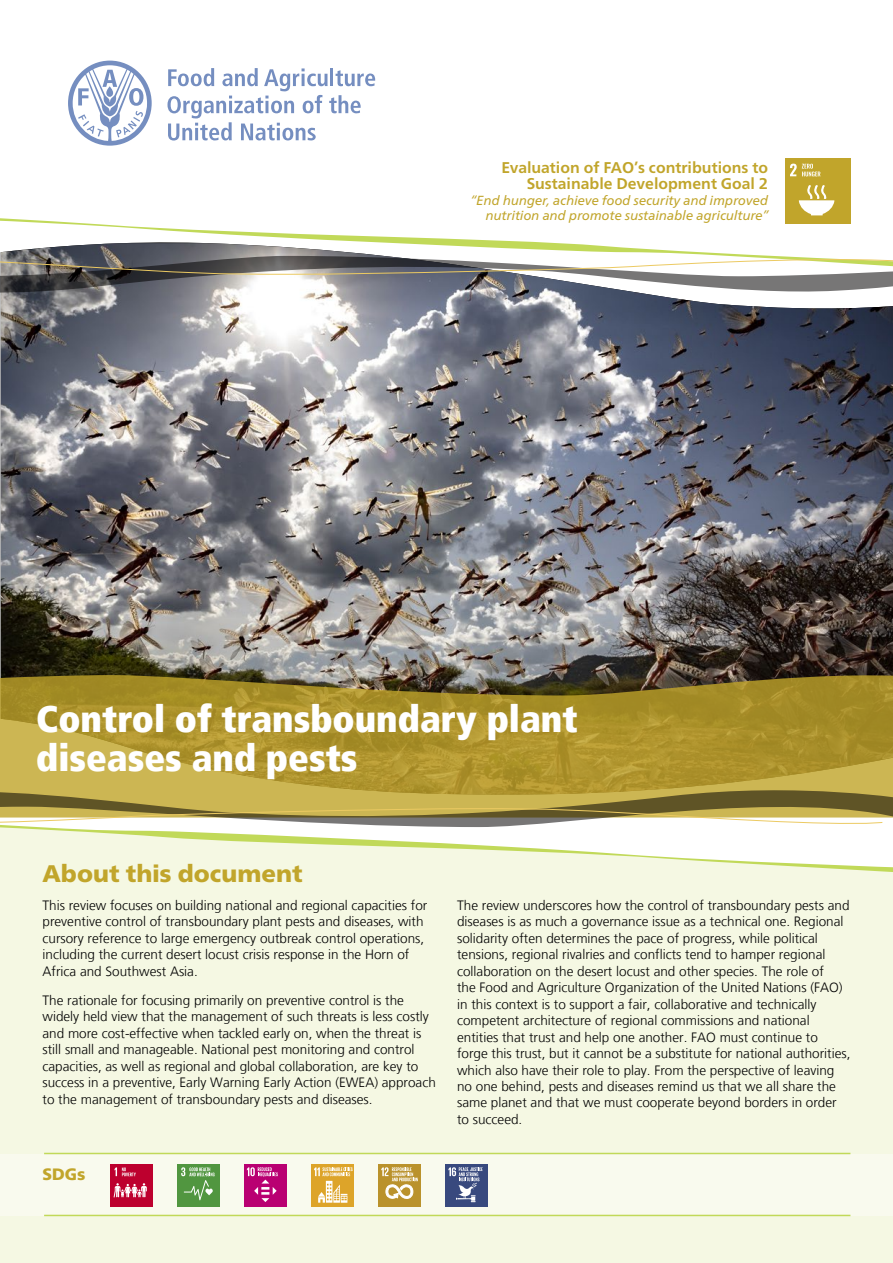
<style>
.page{position:relative;width:893px;height:1263px;background:#fff}
.page>*{position:absolute;margin:0;border:0;box-sizing:border-box;transform-origin:0 0}
.t1{font:900 condensed 37.5px/39px "Frutiger LT";color:#fff}
.t2{font:900 24px "Frutiger Neue LTCYR";color:#c1a52b}
.t3{font:900 16.5px "Frutiger Neue LTCYR";color:#c1a52b}
.t4{font:700 15.6px/15.6px "Frutiger Neue LTCYR";color:#c1a52b;text-align:right}
.t5{font:300 13.5px/16.5px "Frutiger LT";color:#000}
.t6{font:italic 13.2px/15.8px "Frutiger Neue LTCYR";color:#c1a52b;text-align:right}
</style>
<div class="page">
<div style="left:0;top:872px;width:893px;height:391px;background:#f5f8e3"></div>
<div style="left:0;top:1153px;width:893px;height:62px;background:#f9faee"></div>
<img style="left:1px;top:302px;width:892px;height:369px">
<svg style="left:68px;top:61px;width:84px;height:85px"></svg>
<svg style="left:167px;top:68px;width:208px;height:73px"></svg>
<svg style="left:0;top:210px;width:851px;height:44px"></svg>
<svg style="left:0;top:254px;width:893px;height:48px"></svg>
<hr style="left:44px;top:1215px;width:806px;height:1px;background:#c1d959">
<hr style="left:44px;top:1153px;width:806px;height:1px;background:#c1d959">
<svg style="left:0;top:671px;width:893px;height:110px;background:#a38c30"></svg>
<svg style="left:0;top:829px;width:893px;height:43px;fill:#f5f8e3"></svg>
<svg style="left:0;top:781px;width:893px;height:48px"></svg>
<div style="left:785px;top:158px;width:65px;height:66px;background:#c1a52b"></div>
<svg style="left:790px;top:164px;width:30px;height:12px"></svg>
<svg style="left:799px;top:185px;width:35px;height:30px"></svg>
<div style="left:110px;top:1164px;width:43px;height:43px;background:#bd002e"></div>
<svg style="left:114px;top:1183px;width:33px;height:15px"></svg>
<svg style="left:115px;top:1167px;width:21px;height:9px"></svg>
<div style="left:177px;top:1164px;width:43px;height:43px;background:#519640"></div>
<svg style="left:181px;top:1167px;width:33px;height:33px"></svg>
<div style="left:378px;top:1164px;width:43px;height:43px;background:#ba922c"></div>
<svg style="left:381px;top:1167px;width:37px;height:32px"></svg>
<div style="left:311px;top:1164px;width:43px;height:43px;background:#dda429"></div>
<svg style="left:314px;top:1167px;width:39px;height:36px"></svg>
<div style="left:445px;top:1164px;width:43px;height:43px;background:#38497e"></div>
<svg style="left:448px;top:1167px;width:35px;height:35px"></svg>
<div style="left:244px;top:1164px;width:43px;height:43px;background:#b90072"></div>
<svg style="left:247px;top:1167px;width:31px;height:35px"></svg>
<p class="t4" style="left:501px;top:160px;width:268px">Evaluation of FAO’s contributions to<br>Sustainable Development Goal 2</p>
<p class="t6" style="left:471px;top:192px;width:300px">“End hunger, achieve food security and improved nutrition and promote sustainable agriculture”</p>
<h1 class="t1" style="left:36px;top:699px;width:543px">Control of transboundary plant diseases and pests</h1>
<h2 class="t2" style="left:43px;top:859px;width:262px">About this document</h2>
<p class="t5" style="left:43px;top:897px;width:386px">This review focuses on building national and regional capacities for preventive control of transboundary plant pests and diseases, with cursory reference to large emergency outbreak control operations, including the current desert locust crisis response in the Horn of Africa and Southwest Asia.</p>
<p class="t5" style="left:43px;top:992px;width:395px">The rationale for focusing primarily on preventive control is the widely held view that the management of such threats is less costly and more cost-effective when tackled early on, when the threat is still small and manageable. National pest monitoring and control capacities, as well as regional and global collaboration, are key to success in a preventive, Early Warning Early Action (EWEA) approach to the management of transboundary pests and diseases.</p>
<p class="t3" style="left:43px;top:1164px;width:44px">SDGs</p>
<p class="t5" style="left:457px;top:897px;width:395px">The review underscores how the control of transboundary pests and diseases is as much a governance issue as a technical one. Regional solidarity often determines the pace of progress, while political tensions, regional rivalries and conflicts tend to hamper regional collaboration on the desert locust and other species. The role of<br>the Food and Agriculture Organization of the United Nations (FAO) in this context is to support a fair, collaborative and technically competent architecture of regional commissions and national entities that trust and help one another. FAO must continue to forge this trust, but it cannot be a substitute for national authorities, which also have their role to play. From the perspective of leaving no one behind, pests and diseases remind us that we all share the same planet and that we must cooperate beyond borders in order to succeed.</p>
</div>
